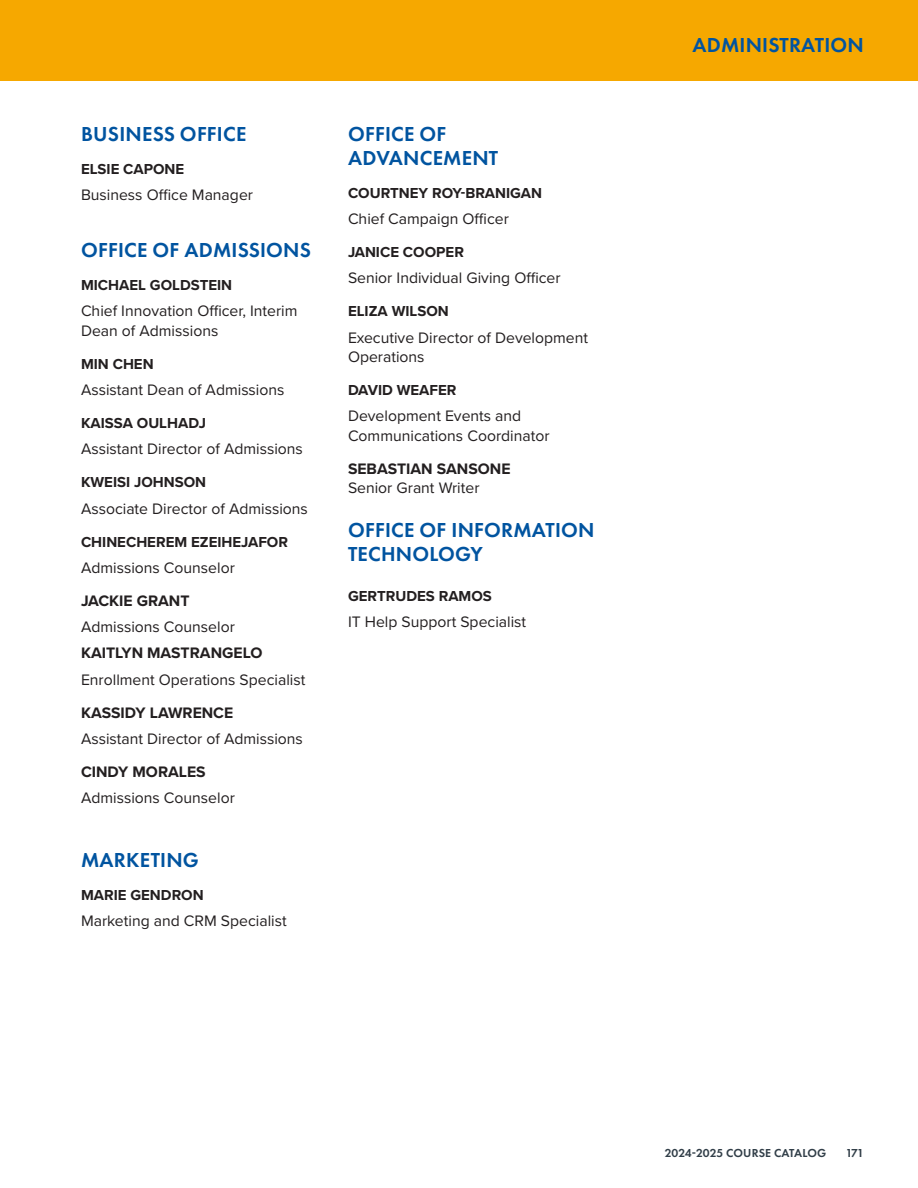
<style>
.page{position:relative;width:918px;height:1188px;background:#fff}
.page>*{position:absolute;margin:0;border:0;box-sizing:border-box;transform-origin:0 0}
.Subhead_2{font:600 21px/24px "Futura PT";letter-spacing:.01em;color:#0154a0}
.Body_Text{font:600 21px/24px "Futura PT";letter-spacing:.01em;color:#0154a0}
.Body_Text-2{font:15.75px/19.5px "Proxima Nova";color:#231f20}
.Body_Text-3{font:700 15.75px "Proxima Nova";color:#231f20}
.Subhead_3{font:700 15px "Proxima Nova";color:#231f20}
.t1{font:600 12px "Futura PT";color:#313e48}
.s1{font-weight:700}
</style>
<div class="page">
<div style="left:0;top:0;width:918px;height:81px;background:#f6a800"></div>
<p class="Subhead_2" style="left:81px;top:122px;width:167px">BUSINESS OFFICE</p>
<p class="Subhead_3" style="left:81px;top:158px;width:105px">ELSIE CAPONE</p>
<p class="Body_Text-2" style="left:81px;top:184px;width:174px">Business Office Manager</p>
<p class="Subhead_2" style="left:81px;top:238px;width:231px">OFFICE OF ADMISSIONS</p>
<p class="Subhead_3" style="left:81px;top:274px;width:153px">MICHAEL GOLDSTEIN</p>
<p class="Body_Text-2" style="left:81px;top:301px;width:218px">Chief Innovation Officer, Interim<br>Dean of Admissions</p>
<p class="Subhead_3" style="left:81px;top:353px;width:74px">MIN CHEN</p>
<p class="Body_Text-2" style="left:81px;top:379px;width:205px">Assistant Dean of Admissions</p>
<p class="Subhead_3" style="left:81px;top:412px;width:127px">KAISSA OULHADJ</p>
<p class="Body_Text-2" style="left:81px;top:439px;width:223px">Assistant Director of Admissions</p>
<p class="Subhead_3" style="left:81px;top:471px;width:127px">KWEISI JOHNSON</p>
<p class="Body_Text-2" style="left:81px;top:498px;width:228px">Associate Director of Admissions</p>
<p class="Subhead_3" style="left:81px;top:530px;width:209px">CHINECHEREM EZEIHEJAFOR</p>
<p class="Body_Text-2" style="left:81px;top:557px;width:155px">Admissions Counselor</p>
<p class="Body_Text-3" style="left:81px;top:589px;width:110px">JACKIE GRANT</p>
<p class="Body_Text-2" style="left:81px;top:616px;width:155px">Admissions Counselor</p>
<p class="Body_Text-3" style="left:81px;top:641px;width:183px">KAITLYN MASTRANGELO</p>
<p class="Body_Text-2" style="left:81px;top:669px;width:226px">Enrollment Operations Specialist</p>
<p class="Body_Text-3" style="left:81px;top:701px;width:154px">KASSIDY LAWRENCE</p>
<p class="Body_Text-2" style="left:81px;top:728px;width:223px">Assistant Director of Admissions</p>
<p class="Body_Text-3" style="left:81px;top:760px;width:126px">CINDY MORALES</p>
<p class="Body_Text-2" style="left:81px;top:787px;width:155px">Admissions Counselor</p>
<p class="Subhead_2" style="left:81px;top:848px;width:119px">MARKETING</p>
<p class="Subhead_3" style="left:81px;top:884px;width:124px">MARIE GENDRON</p>
<p class="Body_Text-2" style="left:81px;top:910px;width:207px">Marketing and CRM Specialist</p>
<p class="Subhead_2" style="left:348px;top:122px;width:152px">OFFICE OF<br>ADVANCEMENT</p>
<p class="Subhead_3" style="left:348px;top:182px;width:196px">COURTNEY ROY-BRANIGAN</p>
<p class="Body_Text-2" style="left:348px;top:208px;width:162px">Chief Campaign Officer</p>
<p class="Subhead_3" style="left:348px;top:241px;width:117px">JANICE COOPER</p>
<p class="Body_Text-2" style="left:348px;top:268px;width:214px">Senior Individual Giving Officer</p>
<p class="Subhead_3" style="left:348px;top:300px;width:102px">ELIZA WILSON</p>
<p class="Body_Text-2" style="left:348px;top:327px;width:242px">Executive Director of Development<br>Operations</p>
<p class="Subhead_3" style="left:348px;top:379px;width:110px">DAVID WEAFER</p>
<p class="Body_Text-2" style="left:348px;top:406px;width:203px">Development Events and<br>Communications Coordinator</p>
<p class="Body_Text-2" style="left:348px;top:458px;width:164px"><span class="s1">SEBASTIAN SANSONE<br></span>Senior Grant Writer</p>
<p class="Body_Text" style="left:348px;top:518px;width:248px">OFFICE OF INFORMATION<br>TECHNOLOGY</p>
<p class="Subhead_3" style="left:348px;top:584px;width:145px">GERTRUDES RAMOS</p>
<p class="Body_Text-2" style="left:348px;top:611px;width:180px">IT Help Support Specialist</p>
<p class="Subhead_2" style="left:692px;top:33px;width:173px">ADMINISTRATION</p>
<p class="t1" style="left:665px;top:1145px;width:163px">2024-2025 COURSE CATALOG</p>
<p class="t1" style="left:846px;top:1145px;width:20px">171</p>
</div>
